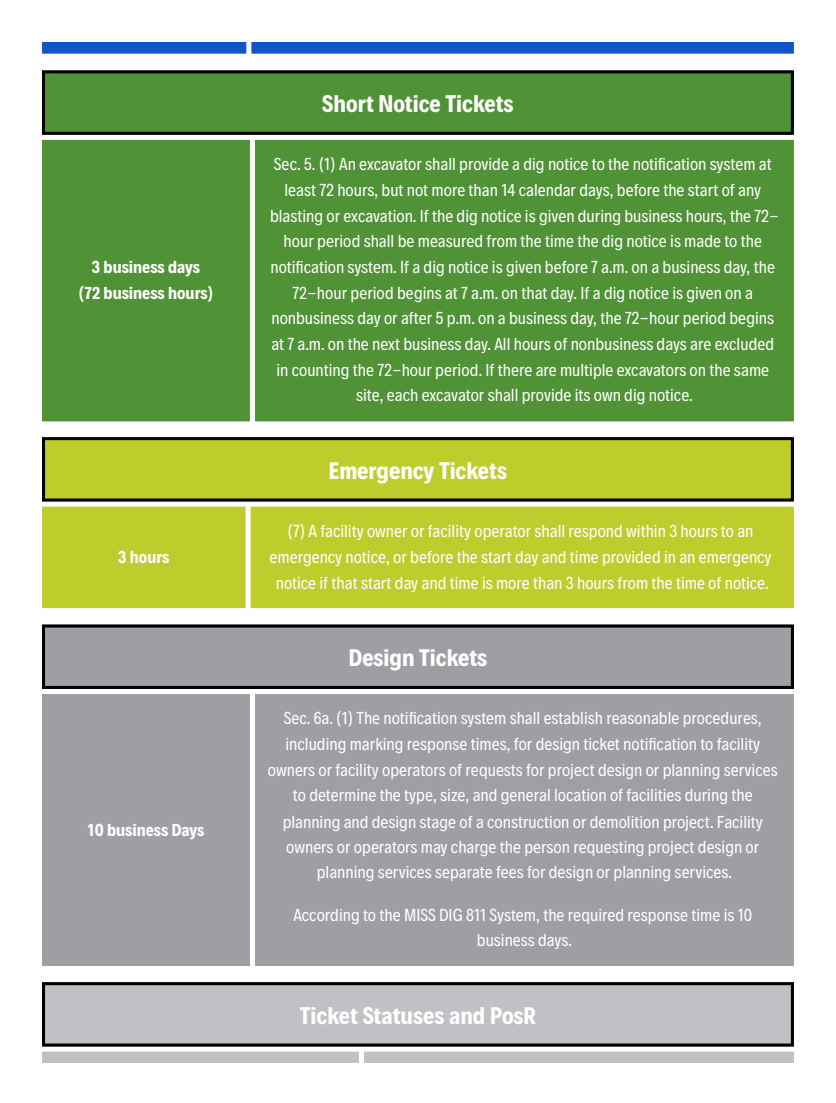
<style>
.page{position:relative;width:836px;height:1103px;background:#fff}
.page>*{position:absolute;margin:0;border:0;box-sizing:border-box;transform-origin:0 0}
.t1{font:700 24.3px "Decalotype";color:#fff}
.t2{font:17.55px/25.7px "Decalotype";color:#fff;text-align:center}
.t3{font:700 17.55px/26.4px "Decalotype";color:#fff;text-align:center}
</style>
<div class="page">
<svg style="left:42px;top:42px;width:751px;height:12px;background:#175bc9"></svg>
<div style="left:42px;top:73px;width:751px;height:348px;background:#509236"></div>
<hr style="left:42px;top:73px;width:3px;height:59px;background:#000">
<hr style="left:790px;top:73px;width:3px;height:59px;background:#000">
<hr style="left:42px;top:70px;width:751px;height:3px;background:#000">
<hr style="left:42px;top:132px;width:751px;height:3px;background:#000">
<div style="left:42px;top:440px;width:751px;height:168px;background:#becd2b"></div>
<hr style="left:42px;top:440px;width:3px;height:58px;background:#000">
<hr style="left:790px;top:440px;width:3px;height:58px;background:#000">
<hr style="left:42px;top:437px;width:751px;height:3px;background:#000">
<hr style="left:42px;top:498px;width:751px;height:3px;background:#000">
<div style="left:42px;top:627px;width:751px;height:339px;background:#9d9fa2"></div>
<hr style="left:42px;top:627px;width:3px;height:59px;background:#000">
<hr style="left:790px;top:627px;width:3px;height:59px;background:#000">
<hr style="left:42px;top:624px;width:751px;height:3px;background:#000">
<hr style="left:42px;top:686px;width:751px;height:3px;background:#000">
<svg style="left:42px;top:985px;width:751px;height:77px;background:#c1c2c5"></svg>
<hr style="left:42px;top:985px;width:3px;height:58px;background:#000">
<hr style="left:790px;top:985px;width:3px;height:58px;background:#000">
<hr style="left:42px;top:982px;width:751px;height:3px;background:#000">
<hr style="left:42px;top:1043px;width:751px;height:3px;background:#000">
<p class="t3" style="left:79px;top:252px;width:136px">3 business days<br>(72 business hours)</p>
<p class="t3" style="left:118px;top:543px;width:53px">3 hours</p>
<p class="t3" style="left:88px;top:815px;width:118px">10 business Days</p>
<p class="t1" style="left:322px;top:87px;width:193px">Short Notice Tickets</p>
<p class="t2" style="left:270px;top:150px;width:510px">Sec. 5. (1) An excavator shall provide a dig notice to the notification system at least 72 hours, but not more than 14 calendar days, before the start of any blasting or excavation. If the dig notice is given during business hours, the 72- hour period shall be measured from the time the dig notice is made to the notification system. If a dig notice is given before 7 a.m. on a business day, the 72-hour period begins at 7 a.m. on that day. If a dig notice is given on a nonbusiness day or after 5 p.m. on a business day, the 72-hour period begins at 7 a.m. on the next business day. All hours of nonbusiness days are excluded in counting the 72-hour period. If there are multiple excavators on the same site, each excavator shall provide its own dig notice.</p>
<p class="t1" style="left:329px;top:454px;width:180px">Emergency Tickets</p>
<p class="t2" style="left:269px;top:517px;width:503px">(7) A facility owner or facility operator shall respond within 3 hours to an emergency notice, or before the start day and time provided in an emergency notice if that start day and time is more than 3 hours from the time of notice.</p>
<p class="t1" style="left:348px;top:641px;width:140px">Design Tickets</p>
<p class="t2" style="left:268px;top:704px;width:511px">Sec. 6a. (1) The notification system shall establish reasonable procedures, including marking response times, for design ticket notification to facility owners or facility operators of requests for project design or planning services to determine the type, size, and general location of facilities during the planning and design stage of a construction or demolition project. Facility owners or operators may charge the person requesting project design or planning services separate fees for design or planning services.</p>
<p class="t2" style="left:293px;top:901px;width:460px">According to the MISS DIG 811 System, the required response time is 10 business days.</p>
<p class="t1" style="left:300px;top:999px;width:237px">Ticket Statuses and PosR</p>
</div>
